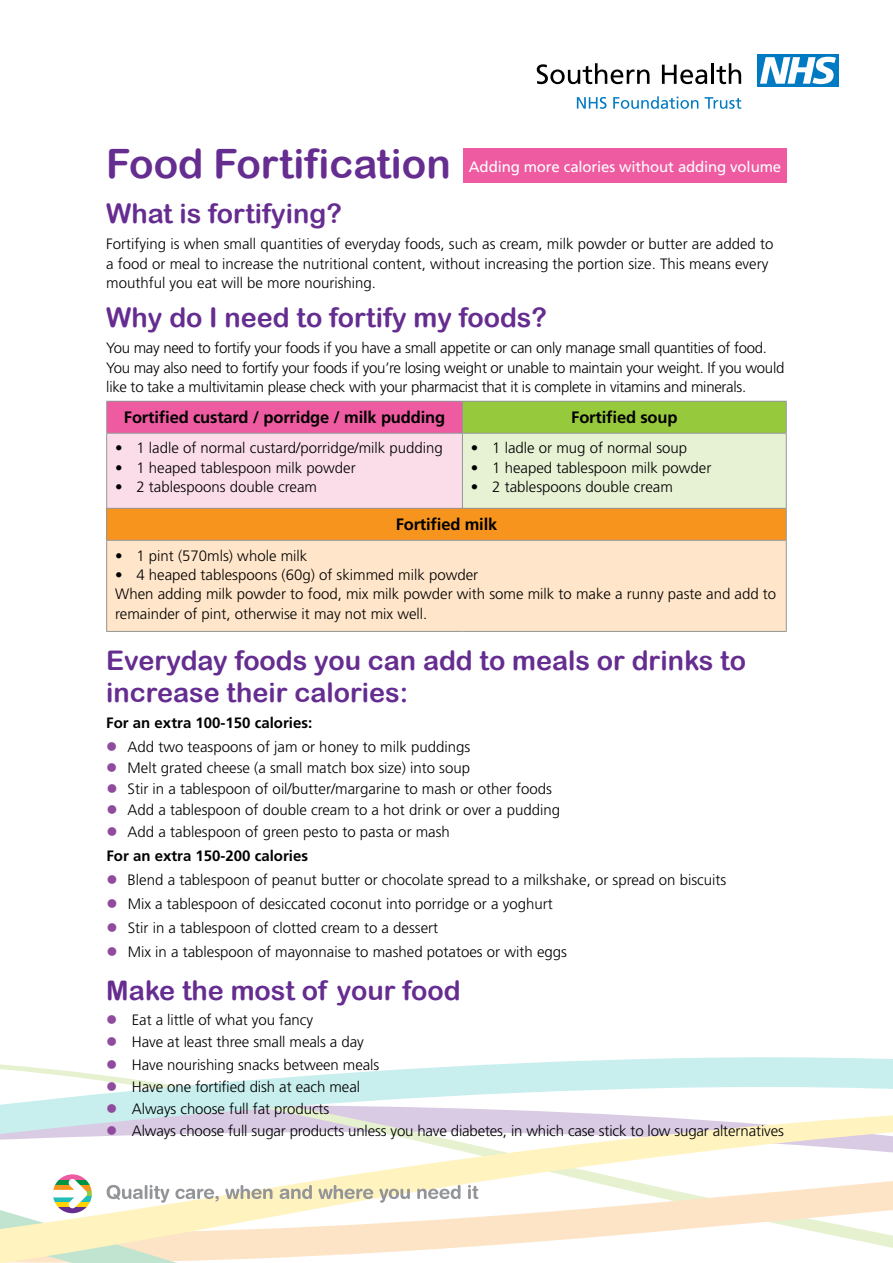
<style>
.page{position:relative;width:893px;height:1263px;background:#fff}
.page>*{position:absolute;margin:0;border:0;box-sizing:border-box;transform-origin:0 0}
.t1{font:40.5px "Arial Rounded MT Bold";color:#662d91}
.t2{font:27px/31.5px "Arial Rounded MT Bold";color:#662d91}
.t3{font:700 16.5px "Frutiger";letter-spacing:-.01em;color:#000}
.t4{font:300 15px/19.4px "Frutiger";color:#000}
.t5{font:300 15px/19.4px "Frutiger";letter-spacing:-.02em;color:#000}
.t6{font:15px "Frutiger";letter-spacing:-.01em;color:#fff}
.t7{font:700 15px "Frutiger";color:#000}
.s1{color:#8f4b9d}
.s2{font-weight:700}
</style>
<div class="page">
<svg style="left:537px;top:63px;width:112px;height:21px"></svg>
<svg style="left:662px;top:65px;width:45px;height:19px"></svg>
<hr style="left:711px;top:63px;width:3px;height:21px;background:#000">
<svg style="left:716px;top:63px;width:25px;height:21px"></svg>
<div style="left:758px;top:54px;width:81px;height:33px;background:#007ac2"></div>
<svg style="left:760px;top:57px;width:76px;height:27px"></svg>
<svg style="left:577px;top:97px;width:29px;height:12px"></svg>
<svg style="left:613px;top:96px;width:85px;height:13px"></svg>
<svg style="left:704px;top:97px;width:37px;height:12px"></svg>
<svg style="left:0;top:1057px;width:893px;height:46px;fill:#c8eeed"></svg>
<svg style="left:0;top:1103px;width:893px;height:160px"></svg>
<svg style="left:107px;top:1185px;width:62px;height:18px"></svg>
<svg style="left:175px;top:1189px;width:44px;height:12px"></svg>
<svg style="left:225px;top:1185px;width:47px;height:14px"></svg>
<svg style="left:280px;top:1185px;width:32px;height:14px"></svg>
<svg style="left:318px;top:1185px;width:55px;height:14px"></svg>
<svg style="left:379px;top:1189px;width:31px;height:14px"></svg>
<svg style="left:417px;top:1185px;width:43px;height:14px"></svg>
<svg style="left:468px;top:1185px;width:10px;height:14px"></svg>
<svg style="left:53px;top:1174px;width:39px;height:6px"></svg>
<svg style="left:87px;top:1180px;width:5px;height:5px"></svg>
<div style="left:53px;top:1185px;width:39px;height:6px;background:#f7941e"></div>
<div style="left:53px;top:1191px;width:39px;height:5px;background:#97c93d"></div>
<div style="left:53px;top:1196px;width:39px;height:6px;background:#22bcb9"></div>
<svg style="left:87px;top:1202px;width:5px;height:6px"></svg>
<svg style="left:53px;top:1208px;width:39px;height:5px"></svg>
<svg style="left:53px;top:1178px;width:34px;height:30px"></svg>
<div style="left:107px;top:401px;width:355px;height:32px;background:#ef5ba1"></div>
<div style="left:462px;top:401px;width:324px;height:32px;background:#97c93d"></div>
<div style="left:107px;top:433px;width:355px;height:75px;background:#fbddea"></div>
<div style="left:462px;top:433px;width:324px;height:75px;background:#e7f1d4"></div>
<div style="left:107px;top:508px;width:679px;height:32px;background:#f7941e"></div>
<div style="left:107px;top:540px;width:679px;height:91px;background:#ffe6ca"></div>
<hr style="left:106px;top:401px;width:356px;height:1px;background:#939598">
<hr style="left:106px;top:402px;width:1px;height:31px;background:#939598">
<hr style="left:462px;top:401px;width:325px;height:1px;background:#939598">
<hr style="left:462px;top:402px;width:1px;height:31px;background:#939598">
<hr style="left:786px;top:402px;width:1px;height:31px;background:#939598">
<hr style="left:106px;top:433px;width:356px;height:1px;background:#939598">
<hr style="left:106px;top:434px;width:1px;height:74px;background:#939598">
<hr style="left:462px;top:433px;width:325px;height:1px;background:#939598">
<hr style="left:462px;top:434px;width:1px;height:74px;background:#939598">
<hr style="left:786px;top:434px;width:1px;height:74px;background:#939598">
<hr style="left:106px;top:508px;width:356px;height:1px;background:#939598">
<hr style="left:106px;top:509px;width:1px;height:31px;background:#939598">
<hr style="left:462px;top:508px;width:325px;height:1px;background:#939598">
<hr style="left:786px;top:509px;width:1px;height:31px;background:#939598">
<hr style="left:106px;top:540px;width:356px;height:1px;background:#939598">
<hr style="left:106px;top:541px;width:1px;height:90px;background:#939598">
<hr style="left:462px;top:540px;width:325px;height:1px;background:#939598">
<hr style="left:786px;top:541px;width:1px;height:90px;background:#939598">
<hr style="left:106px;top:631px;width:356px;height:1px;background:#939598">
<hr style="left:462px;top:631px;width:325px;height:1px;background:#939598">
<div style="left:463px;top:149px;width:324px;height:34px;background:#ef5ba1"></div>
<h1 class="t1" style="left:106px;top:140px;width:346px">Food Fortification</h1>
<h2 class="t2" style="left:106px;top:197px;width:237px">What is fortifying?</h2>
<p class="t4" style="left:106px;top:234px;width:669px">Fortifying is when small quantities of everyday foods, such as cream, milk powder or butter are added to a food or meal to increase the nutritional content, without increasing the portion size. This means every mouthful you eat will be more nourishing.</p>
<h2 class="t2" style="left:106px;top:301px;width:442px">Why do I need to fortify my foods?</h2>
<p class="t5" style="left:106px;top:338px;width:679px">You may need to fortify your foods if you have a small appetite or can only manage small quantities of food.<br>You may also need to fortify your foods if you’re losing weight or unable to maintain your weight. If you would like to take a multivitamin please check with your pharmacist that it is complete in vitamins and minerals.</p>
<p class="t3" style="left:124px;top:407px;width:323px">Fortified custard / porridge / milk pudding</p>
<p class="t3" style="left:571px;top:407px;width:108px">Fortified soup</p>
<p class="t4" style="left:115px;top:439px;width:329px">• 1 ladle of normal custard/porridge/milk pudding</p>
<p class="t4" style="left:115px;top:458px;width:242px">• 1 heaped tablespoon milk powder</p>
<p class="t4" style="left:115px;top:477px;width:203px">• 2 tablespoons double cream</p>
<p class="t6" style="left:469px;top:158px;width:314px">Adding more calories without adding volume</p>
<p class="t4" style="left:471px;top:439px;width:218px">• 1 ladle or mug of normal soup</p>
<p class="t4" style="left:471px;top:458px;width:242px">• 1 heaped tablespoon milk powder</p>
<p class="t4" style="left:471px;top:477px;width:203px">• 2 tablespoons double cream</p>
<p class="t3" style="left:396px;top:514px;width:103px">Fortified milk</p>
<p class="t4" style="left:115px;top:546px;width:194px">• 1 pint (570mls) whole milk</p>
<p class="t4" style="left:115px;top:565px;width:662px">• 4 heaped tablespoons (60g) of skimmed milk powder<br>When adding milk powder to food, mix milk powder with some milk to make a runny paste and add to remainder of pint, otherwise it may not mix well.</p>
<h2 class="t2" style="left:106px;top:644px;width:641px">Everyday foods you can add to meals or drinks to increase their calories:</h2>
<p class="t7" style="left:106px;top:714px;width:207px">For an extra 100-150 calories:</p>
<p class="t4" style="left:106px;top:737px;width:365px"><span class="s1">●</span> Add two teaspoons of jam or honey to milk puddings</p>
<p class="t4" style="left:106px;top:758px;width:365px"><span class="s1">●</span> Melt grated cheese (a small match box size) into soup</p>
<p class="t4" style="left:106px;top:779px;width:447px"><span class="s1">●</span> Stir in a tablespoon of oil/butter/margarine to mash or other foods</p>
<p class="t4" style="left:106px;top:800px;width:455px"><span class="s1">●</span> Add a tablespoon of double cream to a hot drink or over a pudding</p>
<p class="t4" style="left:106px;top:820px;width:345px;line-height:23.5px"><span class="s1">●</span> Add a tablespoon of green pesto to pasta or mash<br><span class="s2">For an extra 150-200 calories</span></p>
<p class="t4" style="left:106px;top:870px;width:622px"><span class="s1">●</span> Blend a tablespoon of peanut butter or chocolate spread to a milkshake, or spread on biscuits</p>
<p class="t4" style="left:106px;top:894px;width:448px"><span class="s1">●</span> Mix a tablespoon of desiccated coconut into porridge or a yoghurt</p>
<p class="t4" style="left:106px;top:918px;width:333px"><span class="s1">●</span> Stir in a tablespoon of clotted cream to a dessert</p>
<p class="t4" style="left:106px;top:942px;width:462px"><span class="s1">●</span> Mix in a tablespoon of mayonnaise to mashed potatoes or with eggs</p>
<h2 class="t2" style="left:106px;top:974px;width:356px">Make the most of your food</h2>
<p class="t4" style="left:106px;top:1010px;width:208px"><span class="s1">●</span> Eat a little of what you fancy</p>
<p class="t4" style="left:106px;top:1032px;width:259px"><span class="s1">●</span> Have at least three small meals a day</p>
<p class="t4" style="left:106px;top:1055px;width:274px"><span class="s1">●</span> Have nourishing snacks between meals</p>
<p class="t4" style="left:106px;top:1077px;width:255px"><span class="s1">●</span> Have one fortified dish at each meal</p>
<p class="t4" style="left:106px;top:1099px;width:225px"><span class="s1">●</span> Always choose full fat products</p>
<p class="t4" style="left:106px;top:1121px;width:679px"><span class="s1">●</span> Always choose full sugar products unless you have diabetes, in which case stick to low sugar alternatives</p>
</div>
